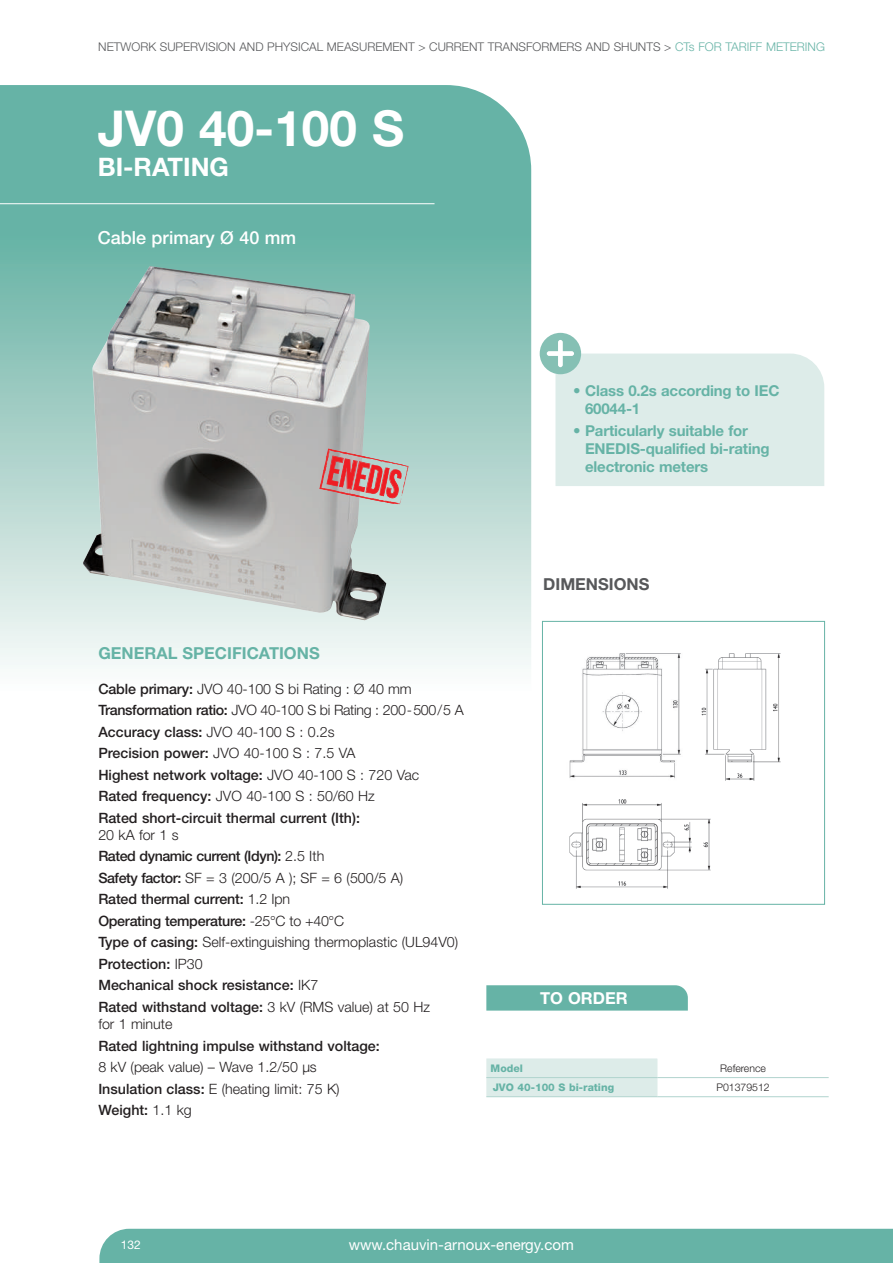
<style>
.page{position:relative;width:893px;height:1263px;background:#fff}
.page>*{position:absolute;margin:0;border:0;box-sizing:border-box;transform-origin:0 0}
.t1{font:700 49.5px "Helvetica Neue LT Pro";color:#fff}
.t2{font:700 25.5px "Helvetica Neue LT Pro";color:#fff}
.t3{font:500 18px "Helvetica Neue LT Pro";color:#fff}
.t4{font:700 16.5px "Helvetica Neue LT Pro";color:#66b3a6}
.t5{font:700 16.5px "Helvetica Neue LT Pro";color:#57585a}
.t6{font:700 16.5px "Helvetica Neue LT Pro";color:#fff}
.t7{font:700 15px/18px "Helvetica Neue LT Pro";letter-spacing:-.01em;color:#66b3a6}
.t8{font:15px "Helvetica Neue LT Pro";color:#fff}
.t9{font:500 14.25px/21.5px "Helvetica Neue LT Pro";color:#231f20}
.t10{font:300 14.25px/21.5px "Helvetica Neue LT Pro";color:#231f20}
.t11{font:300 12px "Helvetica Neue LT Pro";color:#57585a}
.t12{font:12px "Helvetica Neue LT Pro";color:#fff}
.t13{font:800 10.5px "Helvetica Neue LT Pro";color:#66b3a6}
.t14{font:300 10.5px "Helvetica Neue LT Pro";color:#231f20}
.s1{color:#66b3a6}
.s2{font-weight:300}
.s3{font-weight:500}
</style>
<div class="page">
<div style="left:99px;top:1229px;width:794px;height:34px;background:#66b3a6"></div>
<div style="left:486px;top:1058px;width:171px;height:38px;background:#ddece9"></div>
<hr style="left:486px;top:1096px;width:171px;height:1px;background:#b1d4ce">
<hr style="left:657px;top:1096px;width:172px;height:1px;background:#b1d4ce">
<hr style="left:486px;top:1077px;width:171px;height:1px;background:#b1d4ce">
<hr style="left:657px;top:1077px;width:172px;height:1px;background:#b1d4ce">
<svg style="left:0;top:85px;width:531px;height:582px;background:#93c8be"></svg>
<svg style="left:540px;top:333px;width:284px;height:153px"></svg>
<div style="left:486px;top:985px;width:202px;height:25px;background:#66b3a6"></div>
<img style="left:82px;top:266px;width:304px;height:354px">
<svg style="left:319px;top:448px;width:90px;height:57px;background:#c78e8d"></svg>
<hr style="left:0;top:203px;width:434px;height:1px;background:#fff">
<div style="left:542px;top:621px;width:283px;height:284px;background:#fff;border:1px solid #66b3a6"></div>
<img style="left:701px;top:653px;width:80px;height:128px">
<img style="left:569px;top:653px;width:112px;height:125px">
<img style="left:569px;top:799px;width:142px;height:90px">
<p class="t11" style="left:98px;top:39px;width:728px">NETWORK SUPERVISION AND PHYSICAL MEASUREMENT &gt; CURRENT TRANSFORMERS AND SHUNTS &gt; <span class="s1">CTs FOR TARIFF METERING</span></p>
<h1 class="t1" style="left:98px;top:97px;width:308px">JV0 40-100 S</h1>
<h2 class="t2" style="left:98px;top:151px;width:133px">BI-RATING</h2>
<p class="t3" style="left:98px;top:226px;width:200px">Cable primary Ø 40 mm</p>
<p class="t7" style="left:585px;top:381px;width:196px;text-indent:-12px">• Class 0.2s according to IEC<br>60044-1</p>
<p class="t7" style="left:585px;top:421px;width:186px;text-indent:-12px">• Particularly suitable for<br>ENEDIS-qualified bi-rating electronic meters</p>
<p class="t4" style="left:98px;top:643px;width:223px">GENERAL SPECIFICATIONS</p>
<p class="t9" style="left:98px;top:678px;width:367px">Cable primary: <span class="s2">JVO 40-100 S bi Rating : Ø 40 mm </span>Transformation ratio: <span class="s2">JVO 40-100 S bi Rating : 200-500/5 A </span>Accuracy class: <span class="s2">JVO 40-100 S : 0.2s<br></span>Precision power: <span class="s2">JVO 40-100 S : 7.5 VA<br></span>Highest network voltage: <span class="s2">JVO 40-100 S : 720 Vac<br></span>Rated frequency: <span class="s2">JVO 40-100 S : 50/60 Hz<br></span>Rated short-circuit thermal current (Ith):</p>
<p class="t9" style="left:98px;top:824px;width:361px"><span class="s2">20 kA for 1 s<br></span>Rated dynamic current (Idyn): <span class="s2">2.5 Ith<br></span>Safety factor: <span class="s2">SF = 3 (200/5 A ); SF = 6 (500/5 A)<br></span>Rated thermal current: <span class="s2">1.2 Ipn<br></span>Operating temperature: <span class="s2">-25°C to +40°C<br></span>Type of casing: <span class="s2">Self-extinguishing thermoplastic (UL94V0)<br></span>Protection: <span class="s2">IP30<br></span>Mechanical shock resistance: <span class="s2">IK7<br></span>Rated withstand voltage: <span class="s2">3 kV (RMS value) at 50 Hz</span></p>
<p class="t10" style="left:98px;top:1013px;width:76px">for 1 minute</p>
<p class="t9" style="left:98px;top:1035px;width:283px">Rated lightning impulse withstand voltage:</p>
<p class="t10" style="left:98px;top:1056px;width:243px">8 kV (peak value) – Wave 1.2/50 μs<br><span class="s3">Insulation class:</span> E (heating limit: 75 K)<br><span class="s3">Weight:</span> 1.1 kg</p>
<p class="t5" style="left:543px;top:574px;width:108px">DIMENSIONS</p>
<p class="t6" style="left:540px;top:987px;width:89px">TO ORDER</p>
<p class="t13" style="left:491px;top:1061px;width:34px">Model</p>
<p class="t14" style="left:720px;top:1062px;width:47px">Reference</p>
<p class="t13" style="left:493px;top:1081px;width:123px">JVO 40-100 S bi-rating</p>
<p class="t14" style="left:716px;top:1081px;width:55px">P01379512</p>
<p class="t12" style="left:121px;top:1237px;width:22px">132</p>
<p class="t8" style="left:349px;top:1235px;width:227px">www.chauvin-arnoux-energy.com</p>
</div>
